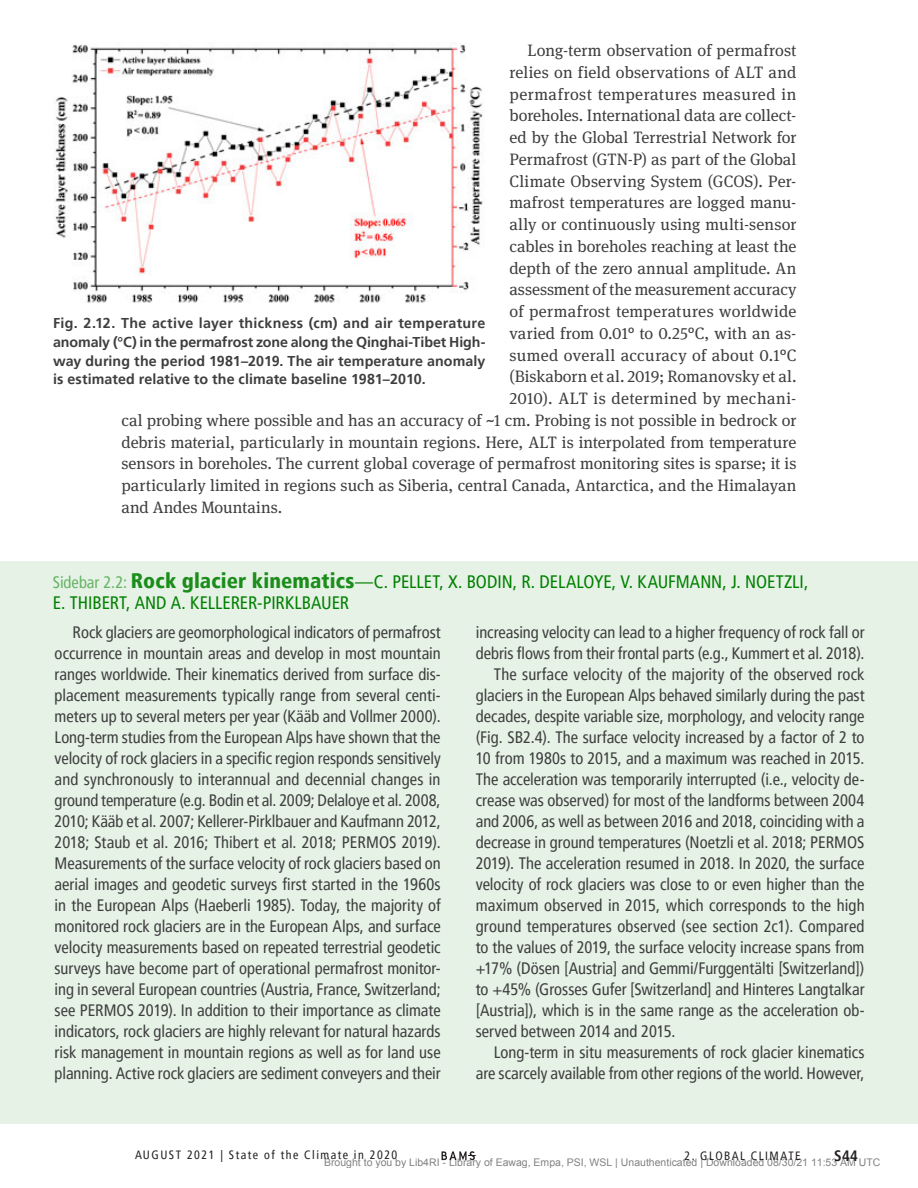
<style>
.page{position:relative;width:918px;height:1188px;background:#fff}
.page>*{position:absolute;margin:0;border:0;box-sizing:border-box;transform-origin:0 0}
.Sidebar_Title{font:condensed 18px/21px "Frutiger LT Pro";color:#008000}
.Sidebar_Text{font:condensed 16.5px/21px "Frutiger LT Pro";color:#3e3e3f;text-align:justify}
.Body_Text{font:16.5px "Meta Serif Pro";letter-spacing:.005em;color:#3e3e3f}
.Body_Text-2{font:16.5px "Meta Serif Pro";letter-spacing:.025em;color:#3e3e3f}
.t1{font:700 condensed 15px "Frutiger LT Pro";color:#231f20}
.Caption__figure{font:700 14.25px/18.8px "Frutiger LT Pro";letter-spacing:.005em;color:#3e3e3f;text-align:justify}
.t2{font:condensed 12px "Frutiger LT Pro";letter-spacing:.125em;color:#231f20}
.t3{font:10.5px "Arial";color:rgb(0 0 0/.5)}
.s1{font-size:16.5px;color:#66b366}
.s2{font-weight:900;font-size:21px;color:#1a8d1a}
</style>
<div class="page">
<svg style="left:442px;top:1151px;width:34px;height:9px"></svg>
<img style="left:54px;top:43px;width:429px;height:260px">
<div style="left:0;top:561px;width:918px;height:563px;background:#e6f2e6"></div>
<p class="Body_Text" style="left:527px;top:39px;width:271px">Long-term observation of permafrost</p>
<p class="Body_Text" style="left:509px;top:60px;width:289px">relies on field observations of ALT and</p>
<p class="Body_Text-2" style="left:509px;top:82px;width:289px">permafrost temperatures measured in</p>
<p class="Body_Text" style="left:509px;top:104px;width:289px">boreholes. International data are collect-</p>
<p class="Body_Text" style="left:509px;top:126px;width:289px">ed by the Global Terrestrial Network for</p>
<p class="Body_Text" style="left:509px;top:147px;width:289px">Permafrost (GTN-P) as part of the Global</p>
<p class="Body_Text" style="left:509px;top:169px;width:289px">Climate Observing System (GCOS). Per-</p>
<p class="Body_Text" style="left:509px;top:191px;width:289px">mafrost temperatures are logged manu-</p>
<p class="Body_Text" style="left:509px;top:213px;width:289px">ally or continuously using multi-sensor</p>
<p class="Body_Text" style="left:509px;top:234px;width:289px">cables in boreholes reaching at least the</p>
<p class="Body_Text" style="left:509px;top:256px;width:289px">depth of the zero annual amplitude. An</p>
<p class="Body_Text" style="left:509px;top:278px;width:289px">assessment of the measurement accuracy</p>
<p class="Body_Text" style="left:509px;top:300px;width:289px">of permafrost temperatures worldwide</p>
<p class="Body_Text" style="left:509px;top:321px;width:289px">varied from 0.01° to 0.25°C, with an as-</p>
<p class="Body_Text" style="left:509px;top:343px;width:289px">sumed overall accuracy of about 0.1°C</p>
<p class="Body_Text" style="left:509px;top:365px;width:289px">(Biskaborn et al. 2019; Romanovsky et al.</p>
<p class="Body_Text-2" style="left:509px;top:387px;width:289px">2010). ALT is determined by mechani-</p>
<p class="Body_Text" style="left:121px;top:408px;width:676px">cal probing where possible and has an accuracy of ~1 cm. Probing is not possible in bedrock or</p>
<p class="Body_Text" style="left:121px;top:430px;width:676px">debris material, particularly in mountain regions. Here, ALT is interpolated from temperature</p>
<p class="Body_Text" style="left:121px;top:452px;width:676px">sensors in boreholes. The current global coverage of permafrost monitoring sites is sparse; it is</p>
<p class="Body_Text" style="left:121px;top:474px;width:677px">particularly limited in regions such as Siberia, central Canada, Antarctica, and the Himalayan</p>
<p class="Body_Text" style="left:121px;top:495px;width:162px">and Andes Mountains.</p>
<p class="Caption__figure" style="left:53px;top:314px;width:434px">Fig. 2.12. The active layer thickness (cm) and air temperature anomaly (°C) in the permafrost zone along the Qinghai-Tibet High&shy;way during the period 1981–2019. The air temperature anomaly is estimated relative to the climate baseline 1981–2010.</p>
<p class="Sidebar_Title" style="left:53px;top:572px;width:757px"><span class="s1">Sidebar 2.2:</span> <span class="s2">Rock glacier kinematics</span>—C. PELLET, X. BODIN, R. DELALOYE, V. KAUFMANN, J. NOETZLI,<br>E. THIBERT, AND A. KELLERER-PIRKLBAUER</p>
<p class="Sidebar_Text" style="left:55px;top:622px;width:388px;text-indent:18px">Rock glaciers are geomorphological indicators of permafrost occurrence in mountain areas and develop in most mountain ranges worldwide. Their kinematics derived from surface dis&shy;placement measurements typically range from several centi&shy;meters up to several meters per year (Kääb and Vollmer 2000).<br>Long-term studies from the European Alps have shown that the velocity of rock glaciers in a specific region responds sensitively and synchronously to interannual and decennial changes in ground temperature (e.g. Bodin et al. 2009; Delaloye et al. 2008, 2010; Kääb et al. 2007; Kellerer-Pirklbauer and Kaufmann 2012, 2018; Staub et al. 2016; Thibert et al. 2018; PERMOS 2019).<br>Measurements of the surface velocity of rock glaciers based on aerial images and geodetic surveys first started in the 1960s in the European Alps (Haeberli 1985). Today, the majority of monitored rock glaciers are in the European Alps, and surface velocity measurements based on repeated terrestrial geodetic surveys have become part of operational permafrost monitor&shy;ing in several European countries (Austria, France, Switzerland; see PERMOS 2019). In addition to their importance as climate indicators, rock glaciers are highly relevant for natural hazards risk management in mountain regions as well as for land use planning. Active rock glaciers are sediment conveyers and their</p>
<p class="Sidebar_Text" style="left:476px;top:622px;width:390px">increasing velocity can lead to a higher frequency of rock fall or debris flows from their frontal parts (e.g., Kummert et al. 2018).</p>
<p class="Sidebar_Text" style="left:476px;top:664px;width:390px;text-indent:18px">The surface velocity of the majority of the observed rock glaciers in the European Alps behaved similarly during the past decades, despite variable size, morphology, and velocity range (Fig. SB2.4). The surface velocity increased by a factor of 2 to 10 from 1980s to 2015, and a maximum was reached in 2015.<br>The acceleration was temporarily interrupted (i.e., velocity de&shy;crease was observed) for most of the landforms between 2004 and 2006, as well as between 2016 and 2018, coinciding with a decrease in ground temperatures (Noetzli et al. 2018; PERMOS 2019). The acceleration resumed in 2018. In 2020, the surface velocity of rock glaciers was close to or even higher than the maximum observed in 2015, which corresponds to the high ground temperatures observed (see section 2c1). Compared to the values of 2019, the surface velocity increase spans from +17% (Dösen [Austria] and Gemmi/Furggentälti [Switzerland]) to +45% (Grosses Gufer [Switzerland] and Hinteres Langtalkar [Austria]), which is in the same range as the acceleration ob&shy;served between 2014 and 2015.</p>
<p class="Sidebar_Text" style="left:476px;top:1042px;width:390px;text-align:right">Long-term in situ measurements of rock glacier kinematics are scarcely available from other regions of the world. However,</p>
<p class="t2" style="left:135px;top:1148px;width:264px">AUGUST 2021 | State of the Climate in 2020</p>
<p class="t2" style="left:685px;top:1149px;width:118px">2. GLOBAL CLIMATE</p>
<p class="t1" style="left:834px;top:1147px;width:25px">S44</p>
<p class="t3" style="left:324px;top:1156px;width:558px">Brought to you by Lib4RI - Library of Eawag, Empa, PSI, WSL | Unauthenticated | Downloaded 08/30/21 11:53 AM UTC</p>
</div>
